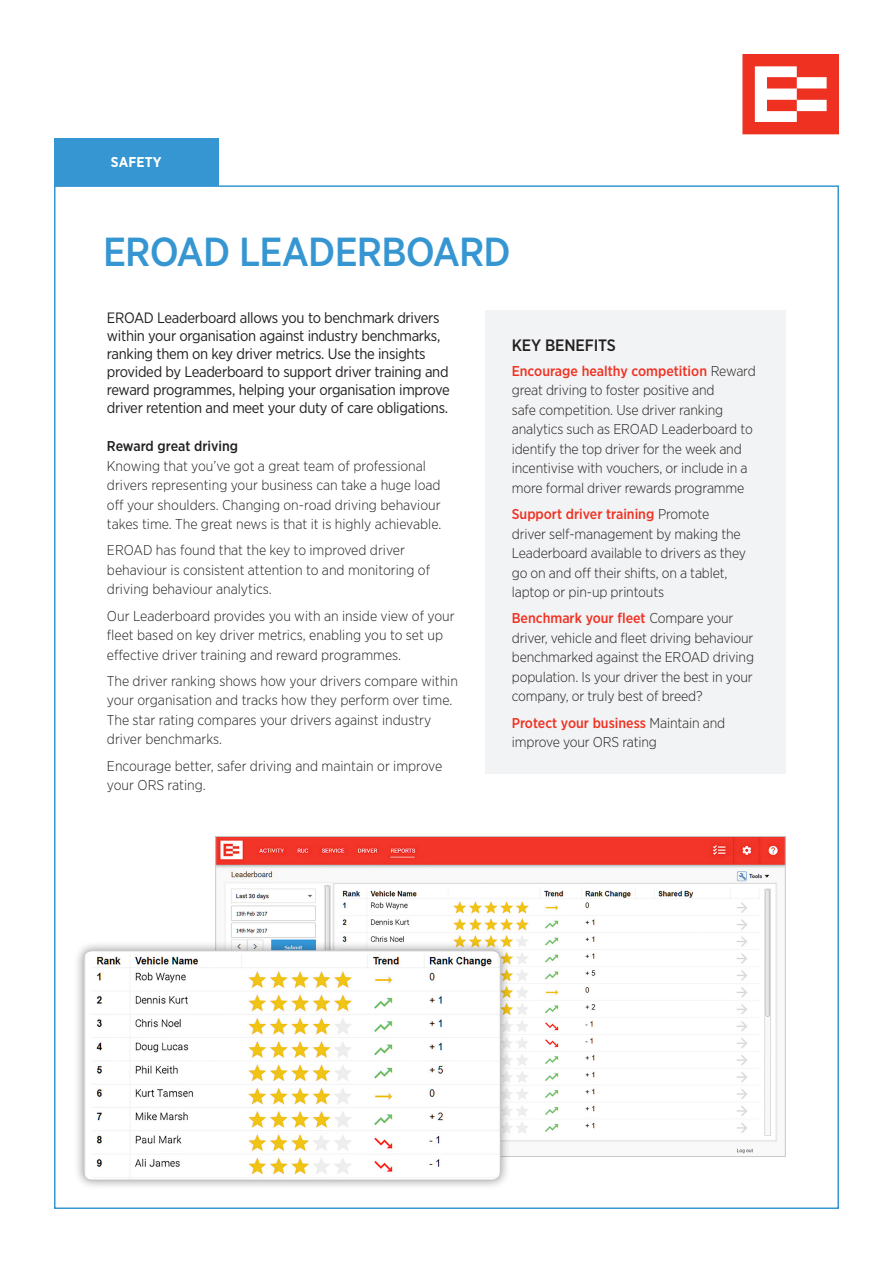
<style>
.page{position:relative;width:893px;height:1263px;background:#fff}
.page>*{position:absolute;margin:0;border:0;box-sizing:border-box;transform-origin:0 0}
.Yellow_page_title{font:500 40.5px "Gotham Narrow";letter-spacing:-.02em;color:#3696d2}
.Key_Features_Benefit{font:500 16.5px "Gotham Narrow";letter-spacing:-.01em;color:#231f20}
.Intro_paragraph{font:15px/18px "Gotham Narrow";letter-spacing:-.02em;color:#231f20}
.Black_body_copy{font:300 14.25px/19.5px "Gotham Narrow";letter-spacing:-.01em;color:#231f20}
.Body_copy_heading{font:500 14.25px "Gotham Narrow";color:#231f20}
.t1{font:700 14.25px "Gotham Narrow";letter-spacing:.01em;color:#fff}
.s1{font-weight:500;color:#ef3122}
</style>
<div class="page">
<svg style="left:742px;top:54px;width:97px;height:80px"></svg>
<div style="left:54px;top:138px;width:164px;height:47px;background:#3696d2"></div>
<div style="left:485px;top:311px;width:300px;height:463px;background:#f2f3f4"></div>
<img style="left:217px;top:838px;width:566px;height:316px">
<div style="left:73px;top:940px;width:438px;height:250px;background:#231f20;opacity:.5"></div>
<img style="left:84px;top:951px;width:416px;height:229px">
<div style="left:83px;top:950px;width:417px;height:230px;border:1px solid #c7c8ca;border-radius:8px"></div>
<p class="t1" style="left:111px;top:153px;width:52px">SAFETY</p>
<p class="Yellow_page_title" style="left:103px;top:227px;width:409px">EROAD LEADERBOARD</p>
<p class="Intro_paragraph" style="left:107px;top:308px;width:344px">EROAD Leaderboard allows you to benchmark drivers within your organisation against industry benchmarks, ranking them on key driver metrics. Use the insights provided by Leaderboard to support driver training and reward programmes, helping your organisation improve driver retention and meet your duty of care obligations.</p>
<p class="Body_copy_heading" style="left:107px;top:437px;width:133px">Reward great driving</p>
<p class="Black_body_copy" style="left:107px;top:455px;width:336px">Knowing that you’ve got a great team of professional drivers representing your business can take a huge load off your shoulders. Changing on-road driving behaviour takes time. The great news is that it is highly achievable.</p>
<p class="Black_body_copy" style="left:107px;top:540px;width:325px">EROAD has found that the key to improved driver behaviour is consistent attention to and monitoring of driving behaviour analytics.</p>
<p class="Black_body_copy" style="left:107px;top:605px;width:349px">Our Leaderboard provides you with an inside view of your fleet based on key driver metrics, enabling you to set up effective driver training and reward programmes.</p>
<p class="Black_body_copy" style="left:107px;top:671px;width:353px">The driver ranking shows how your drivers compare within your organisation and tracks how they perform over time.<br>The star rating compares your drivers against industry driver benchmarks.</p>
<p class="Black_body_copy" style="left:107px;top:755px;width:337px">Encourage better, safer driving and maintain or improve your ORS rating.</p>
<p class="Key_Features_Benefit" style="left:512px;top:335px;width:106px">KEY BENEFITS</p>
<p class="Black_body_copy" style="left:512px;top:361px;width:245px"><span class="s1">Encourage healthy competition</span> Reward great driving to foster positive and<br>safe competition. Use driver ranking analytics such as EROAD Leaderboard to identify the top driver for the week and incentivise with vouchers, or include in a more formal driver rewards programme</p>
<p class="Black_body_copy" style="left:512px;top:504px;width:236px"><span class="s1">Support driver training</span> Promote driver self-management by making the Leaderboard available to drivers as they go on and off their shifts, on a tablet, laptop or pin-up printouts</p>
<p class="Black_body_copy" style="left:512px;top:608px;width:244px"><span class="s1">Benchmark your fleet</span> Compare your driver, vehicle and fleet driving behaviour benchmarked against the EROAD driving population. Is your driver the best in your company, or truly best of breed?</p>
<p class="Black_body_copy" style="left:512px;top:712px;width:215px"><span class="s1">Protect your business</span> Maintain and improve your ORS rating</p>
</div>
